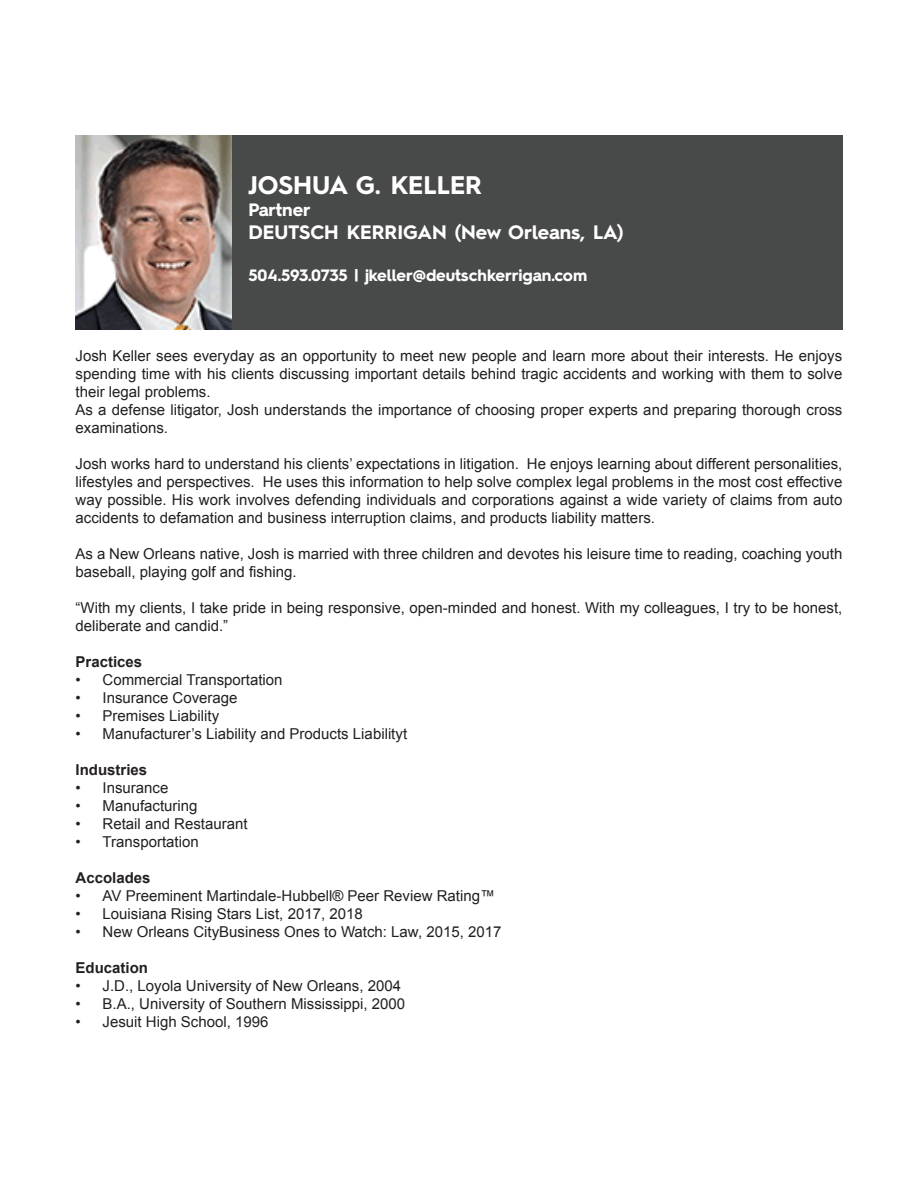
<style>
.page{position:relative;width:918px;height:1188px;background:#fff}
.page>*{position:absolute;margin:0;border:0;box-sizing:border-box;transform-origin:0 0}
.paperSpeaker{font:700 25.5px "Hurme Geometric Sans 2";color:#fff}
.paperSpeaker-2{font:700 19.5px "Hurme Geometric Sans 2";color:#fff}
.paperSpeaker-3{font:700 18px "Hurme Geometric Sans 2";color:#fff}
.paperSpeaker-4{font:700 16.5px "Hurme Geometric Sans 2";letter-spacing:-.005em;color:#fff}
.paperArticle{font:15px/18px "Arial";color:#231f20}
.paperArticle-2{font:700 15px "Arial";color:#231f20}
</style>
<div class="page">
<div style="left:76px;top:135px;width:766px;height:195px;background:#484949"></div>
<img style="left:76px;top:135px;width:156px;height:195px">
<p class="paperSpeaker" style="left:248px;top:168px;width:235px">JOSHUA G. KELLER</p>
<p class="paperSpeaker-3" style="left:248px;top:197px;width:64px">Partner</p>
<p class="paperSpeaker-2" style="left:248px;top:219px;width:377px">DEUTSCH KERRIGAN (New Orleans, LA)</p>
<p class="paperSpeaker-4" style="left:248px;top:263px;width:340px">504.593.0735 | jkeller@deutschkerrigan.com</p>
<p class="paperArticle" style="left:76px;top:347px;width:768px;text-align:justify">Josh Keller sees everyday as an opportunity to meet new people and learn more about their interests. He enjoys spending time with his clients discussing important details behind tragic accidents and working with them to solve their legal problems.</p>
<p class="paperArticle" style="left:76px;top:401px;width:768px">As a defense litigator, Josh understands the importance of choosing proper experts and preparing thorough cross examinations.</p>
<p class="paperArticle" style="left:76px;top:455px;width:768px;text-align:justify">Josh works hard to understand his clients’ expectations in litigation. He enjoys learning about different personalities, lifestyles and perspectives. He uses this information to help solve complex legal problems in the most cost effective way possible. His work involves defending individuals and corporations against a wide variety of claims from auto accidents to defamation and business interruption claims, and products liability matters.</p>
<p class="paperArticle" style="left:76px;top:545px;width:768px">As a New Orleans native, Josh is married with three children and devotes his leisure time to reading, coaching youth baseball, playing golf and fishing.</p>
<p class="paperArticle" style="left:76px;top:599px;width:768px">“With my clients, I take pride in being responsive, open-minded and honest. With my colleagues, I try to be honest, deliberate and candid.”</p>
<p class="paperArticle-2" style="left:76px;top:652px;width:68px">Practices</p>
<p class="paperArticle" style="left:76px;top:671px;width:209px">• Commercial Transportation</p>
<p class="paperArticle" style="left:76px;top:689px;width:164px">• Insurance Coverage</p>
<p class="paperArticle" style="left:76px;top:707px;width:145px">• Premises Liability</p>
<p class="paperArticle" style="left:76px;top:725px;width:333px">• Manufacturer’s Liability and Products Liabilityt</p>
<p class="paperArticle-2" style="left:76px;top:760px;width:73px">Industries</p>
<p class="paperArticle" style="left:76px;top:779px;width:94px">• Insurance</p>
<p class="paperArticle" style="left:76px;top:797px;width:124px">• Manufacturing</p>
<p class="paperArticle" style="left:76px;top:815px;width:174px">• Retail and Restaurant</p>
<p class="paperArticle" style="left:76px;top:833px;width:125px">• Transportation</p>
<p class="paperArticle-2" style="left:76px;top:868px;width:77px">Accolades</p>
<p class="paperArticle" style="left:76px;top:887px;width:421px">• AV Preeminent Martindale-Hubbell® Peer Review Rating™</p>
<p class="paperArticle" style="left:76px;top:905px;width:289px">• Louisiana Rising Stars List, 2017, 2018</p>
<p class="paperArticle" style="left:76px;top:923px;width:427px">• New Orleans CityBusiness Ones to Watch: Law, 2015, 2017</p>
<p class="paperArticle-2" style="left:76px;top:958px;width:74px">Education</p>
<p class="paperArticle" style="left:76px;top:977px;width:327px">• J.D., Loyola University of New Orleans, 2004</p>
<p class="paperArticle" style="left:76px;top:995px;width:331px">• B.A., University of Southern Mississippi, 2000</p>
<p class="paperArticle" style="left:76px;top:1013px;width:194px">• Jesuit High School, 1996</p>
</div>
